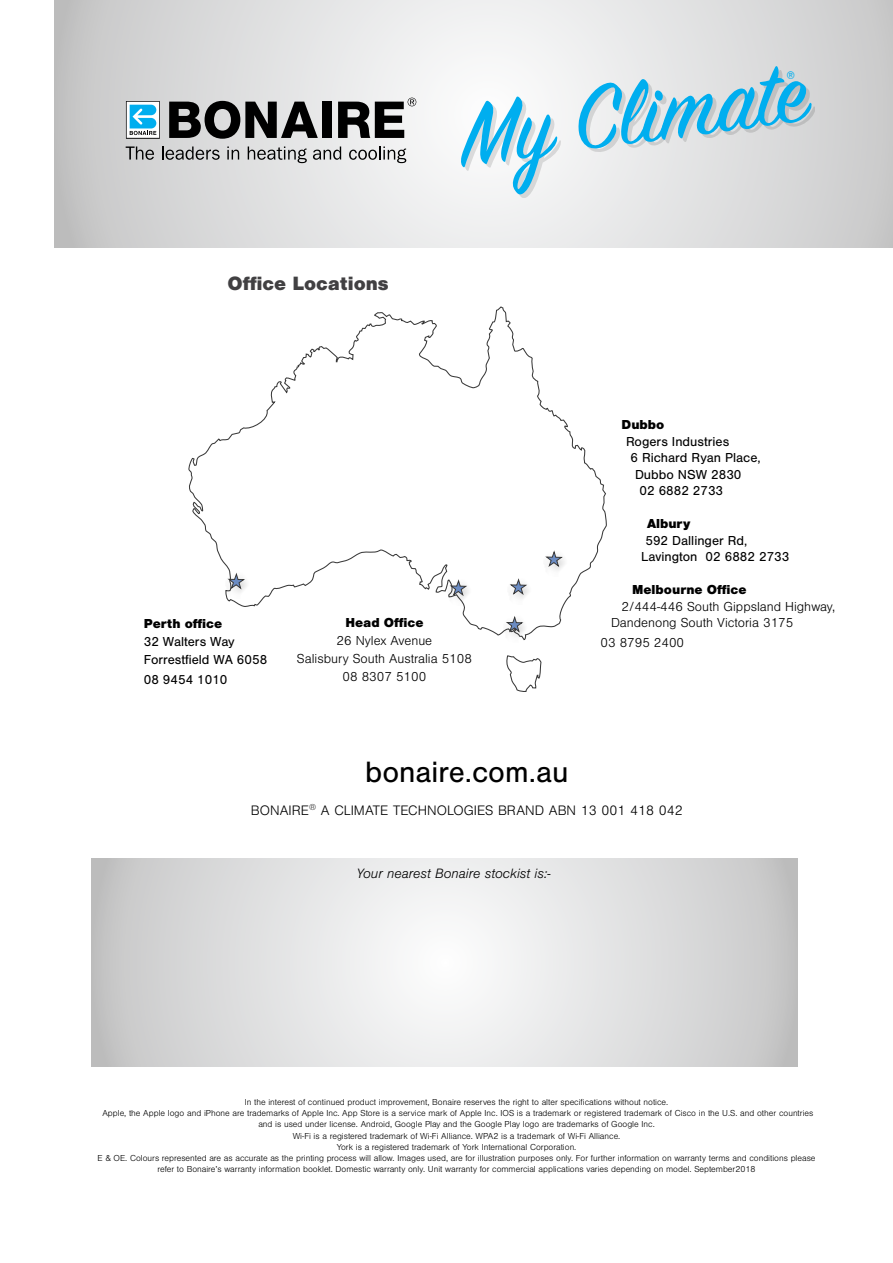
<style>
.page{position:relative;width:893px;height:1263px;background:#fff}
.page>*{position:absolute;margin:0;border:0;box-sizing:border-box;transform-origin:0 0}
.t1{font:30.45px "Nimbus San";color:#000}
.t2{font:900 19.95px "Nimbus San";color:#414042}
.t3{font:300 14.25px "Nimbus San";color:#000}
.t4{font:italic 300 14.1px "Nimbus San";color:#000}
.t5{font:13.5px/18px "Nimbus San";color:#000}
.t6{font:300 13.5px/18px "Nimbus San";color:#000}
.t7{font:900 13.5px "Nimbus San";color:#000}
.t8{font:300 9px/11.2px "Nimbus San";color:#000;text-align:center}
</style>
<div class="page">
<svg style="left:54px;top:0;width:839px;height:248px"></svg>
<svg style="left:126px;top:101px;width:34px;height:38px"></svg>
<svg style="left:169px;top:101px;width:149px;height:38px;background:#606060"></svg>
<div style="left:322px;top:102px;width:10px;height:36px;background:#000"></div>
<svg style="left:338px;top:98px;width:78px;height:40px"></svg>
<svg style="left:126px;top:146px;width:28px;height:14px"></svg>
<svg style="left:162px;top:146px;width:58px;height:14px"></svg>
<svg style="left:227px;top:146px;width:12px;height:14px"></svg>
<svg style="left:248px;top:146px;width:59px;height:17px"></svg>
<svg style="left:313px;top:146px;width:28px;height:14px"></svg>
<svg style="left:349px;top:146px;width:57px;height:17px"></svg>
<svg style="left:458px;top:96px;width:105px;height:103px"></svg>
<svg style="left:92px;top:858px;width:706px;height:208px"></svg>
<svg style="left:188px;top:306px;width:419px;height:330px"></svg>
<svg style="left:506px;top:655px;width:36px;height:37px"></svg>
<img style="left:444px;top:574px;width:35px;height:33px">
<svg style="left:450px;top:579px;width:17px;height:17px"></svg>
<img style="left:540px;top:545px;width:34px;height:34px">
<svg style="left:545px;top:550px;width:18px;height:17px"></svg>
<img style="left:504px;top:573px;width:35px;height:33px">
<svg style="left:510px;top:578px;width:17px;height:17px"></svg>
<img style="left:501px;top:611px;width:34px;height:29px">
<svg style="left:506px;top:616px;width:17px;height:17px"></svg>
<img style="left:222px;top:567px;width:34px;height:34px">
<svg style="left:227px;top:572px;width:18px;height:17px"></svg>
<svg style="left:575px;top:66px;width:241px;height:88px;background:#abd3e2"></svg>
<h2 class="t2" style="left:228px;top:272px;width:163px">Office Locations</h2>
<h3 class="t7" style="left:144px;top:615px;width:80px">Perth office</h3>
<h3 class="t5" style="left:144px;top:632px;width:125px">32 Walters Way<br>Forrestfield WA 6058</h3>
<h3 class="t5" style="left:144px;top:670px;width:85px">08 9454 1010</h3>
<h3 class="t7" style="left:345px;top:615px;width:80px">Head Office</h3>
<h3 class="t6" style="left:297px;top:632px;width:177px;text-align:center">26 Nylex Avenue<br>Salisbury South Australia 5108<br>08 8307 5100</h3>
<h3 class="t7" style="left:621px;top:417px;width:44px">Dubbo</h3>
<h3 class="t5" style="left:626px;top:433px;width:105px">Rogers Industries</h3>
<h3 class="t5" style="left:630px;top:449px;width:132px">6 Richard Ryan Place,</h3>
<h3 class="t5" style="left:635px;top:466px;width:108px">Dubbo NSW 2830</h3>
<h3 class="t5" style="left:639px;top:482px;width:85px">02 6882 2733</h3>
<h3 class="t7" style="left:647px;top:516px;width:45px">Albury</h3>
<h3 class="t5" style="left:641px;top:532px;width:150px;line-height:16.5px;text-indent:4px">592 Dallinger Rd,<br>Lavington 02 6882 2733</h3>
<h3 class="t7" style="left:632px;top:582px;width:116px">Melbourne Office</h3>
<h3 class="t6" style="left:611px;top:599px;width:226px;line-height:16.5px;text-indent:11px">2/444-446 South Gippsland Highway,<br>Dandenong South Victoria 3175</h3>
<h3 class="t6" style="left:600px;top:634px;width:85px">03 8795 2400</h3>
<h1 class="t1" style="left:365px;top:755px;width:205px">bonaire.com.au</h1>
<h3 class="t3" style="left:251px;top:802px;width:433px">BONAIRE<sup>®</sup> A CLIMATE TECHNOLOGIES BRAND ABN 13 001 418 042</h3>
<h3 class="t4" style="left:357px;top:866px;width:195px">Your nearest Bonaire stockist is:-</h3>
<p class="t8" style="left:98px;top:1096px;width:719px">In the interest of continued product improvement, Bonaire reserves the right to alter specifications without notice.<br>Apple, the Apple logo and iPhone are trademarks of Apple Inc. App Store is a service mark of Apple Inc. IOS is a trademark or registered trademark of Cisco in the U.S. and other countries and is used under license. Android, Google Play and the Google Play logo are trademarks of Google Inc.<br>Wi-Fi is a registered trademark of Wi-Fi Alliance. WPA2 is a trademark of Wi-Fi Alliance.<br>York is a registered trademark of York International Corporation.<br>E &amp; OE. Colours represented are as accurate as the printing process will allow. Images used, are for illustration purposes only. For further information on warranty terms and conditions please refer to Bonaire’s warranty information booklet. Domestic warranty only. Unit warranty for commercial applications varies depending on model. September2018</p>
</div>
